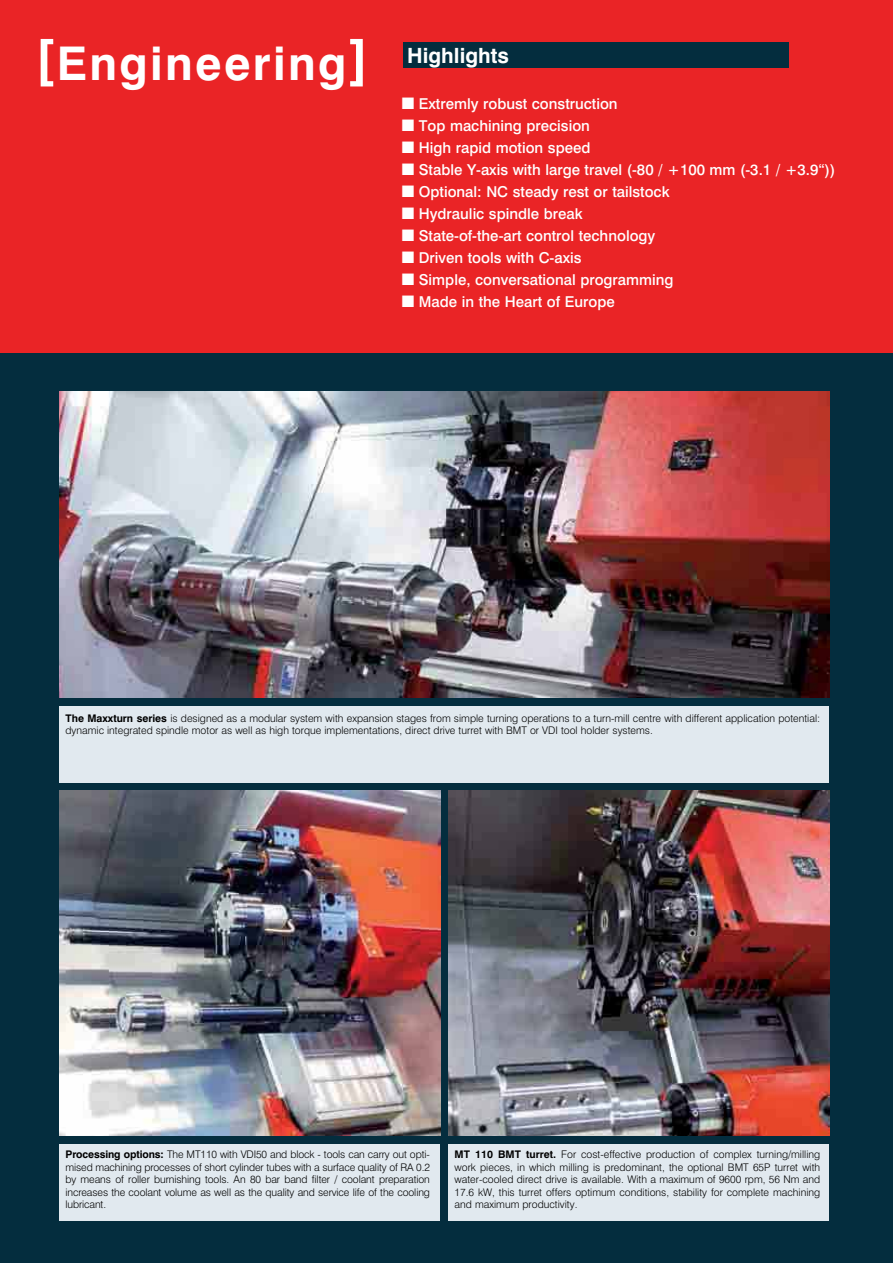
<style>
.page{position:relative;width:893px;height:1263px;background:#042d3e}
.page>*{position:absolute;margin:0;border:0;box-sizing:border-box;transform-origin:0 0}
.t1{font:700 46.5px "Swiss 721 BT";letter-spacing:.05em;color:#fff}
.t2{font:700 21px "Swiss 721 BT";color:#fff}
.t3{font:500 15px "Swiss 721 BT";color:#fff}
.t4{font:300 10.5px/12.6px "Swiss 721 BT";color:#000;text-align:justify}
.s1{font-size:51px}
.s2{font-weight:700}
</style>
<div class="page">
<div style="left:0;top:0;width:893px;height:353px;background:#ea2426"></div>
<img style="left:60px;top:391px;width:769px;height:306px">
<div style="left:60px;top:706px;width:769px;height:76px;background:#e1e9ef"></div>
<img style="left:60px;top:791px;width:380px;height:344px">
<div style="left:60px;top:1144px;width:380px;height:76px;background:#e1e9ef"></div>
<img style="left:449px;top:791px;width:380px;height:344px">
<div style="left:449px;top:1144px;width:380px;height:76px;background:#e1e9ef"></div>
<div style="left:403px;top:42px;width:385px;height:26px;background:#042d3e"></div>
<h1 class="t1" style="left:35px;top:40px;width:335px"><span class="s1">[</span>Engineering<span class="s1">]</span></h1>
<h2 class="t2" style="left:407px;top:46px;width:103px">Highlights</h2>
<h3 class="t3" style="left:402px;top:96px;width:217px">■ Extremly robust construction</h3>
<h3 class="t3" style="left:402px;top:118px;width:190px">■ Top machining precision</h3>
<h3 class="t3" style="left:402px;top:140px;width:190px">■ High rapid motion speed</h3>
<h3 class="t3" style="left:402px;top:162px;width:435px">■ Stable Y-axis with large travel (-80 / +100 mm (-3.1 / +3.9“))</h3>
<h3 class="t3" style="left:402px;top:184px;width:269px">■ Optional: NC steady rest or tailstock</h3>
<h3 class="t3" style="left:402px;top:206px;width:183px">■ Hydraulic spindle break</h3>
<h3 class="t3" style="left:402px;top:228px;width:255px">■ State-of-the-art control technology</h3>
<h3 class="t3" style="left:402px;top:250px;width:181px">■ Driven tools with C-axis</h3>
<h3 class="t3" style="left:402px;top:272px;width:273px">■ Simple, conversational programming</h3>
<h3 class="t3" style="left:402px;top:294px;width:214px">■ Made in the Heart of Europe</h3>
<p class="t4" style="left:65px;top:712px;width:756px"><span class="s2">The Maxxturn series</span> is designed as a modular system with expansion stages from simple turning operations to a turn-mill centre with different application potential: dynamic integrated spindle motor as well as high torque implementations, direct drive turret with BMT or VDI tool holder systems.</p>
<p class="t4" style="left:65px;top:1148px;width:366px"><span class="s2">Processing options:</span> The MT110 with VDI50 and block - tools can carry out opti&shy;mised machining processes of short cylinder tubes with a surface quality of RA 0.2 by means of roller burnishing tools. An 80 bar band filter / coolant preparation increases the coolant volume as well as the quality and service life of the cooling lubricant.</p>
<p class="t4" style="left:455px;top:1148px;width:367px"><span class="s2">MT 110 BMT turret.</span> For cost-effective production of complex turning/milling work pieces, in which milling is predominant, the optional BMT 65P turret with water-cooled direct drive is available. With a maximum of 9600 rpm, 56 Nm and 17.6 kW, this turret offers optimum conditions, stability for complete machining and maximum productivity.</p>
</div>
